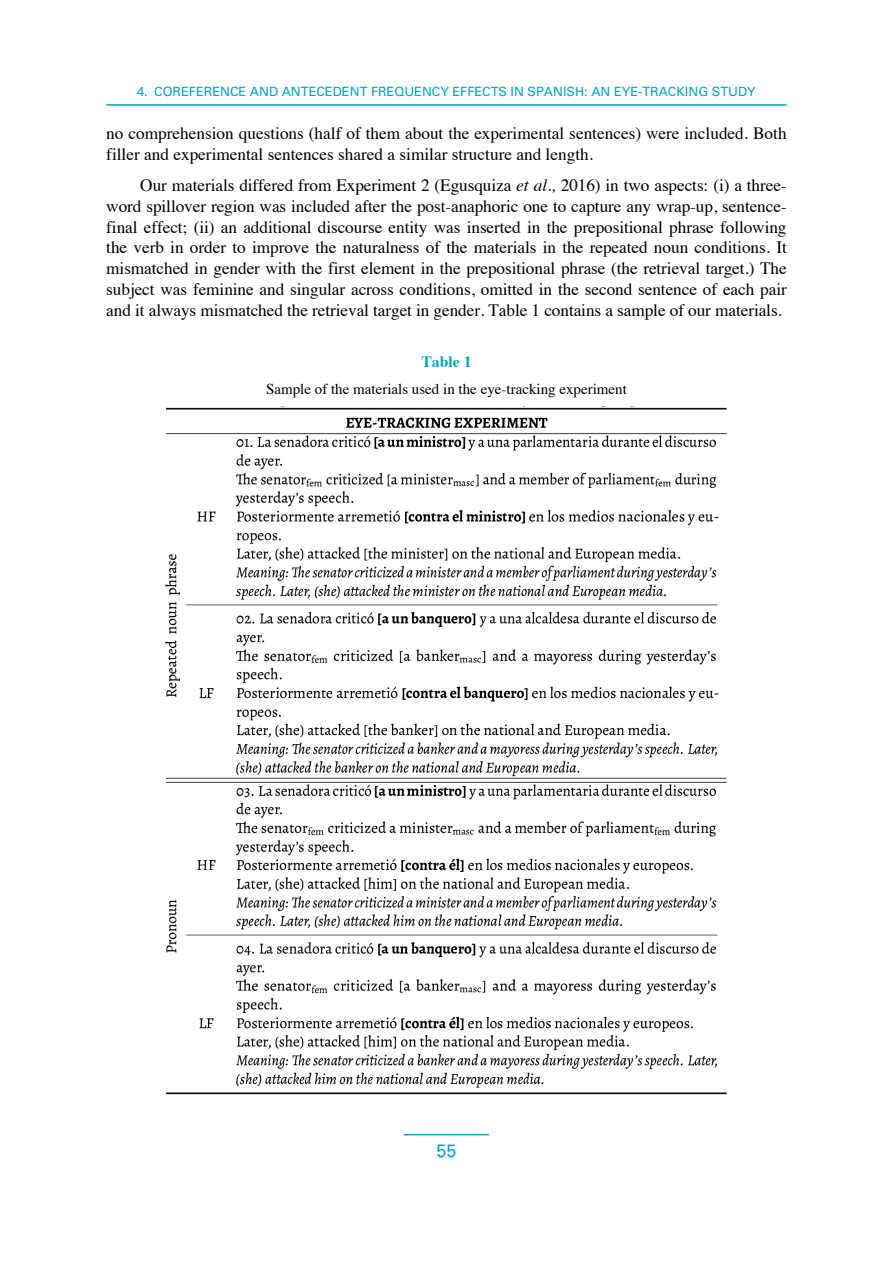
<style>
.page{position:relative;width:893px;height:1263px;background:#fff}
.page>*{position:absolute;margin:0;border:0;box-sizing:border-box;transform-origin:0 0}
.t1{font:18px "Univers LT Std";color:#00a5c4}
.t2{font:17.25px/20.9px "Times";color:#000}
.t3{font:700 15.75px "Times";color:#00a5c4}
.t4{font:15px "Times";color:#000}
.t5{font:12.75px "Univers LT Std";color:#00a5c4}
.s1{font-style:italic}
</style>
<div class="page">
<hr style="left:106px;top:104px;width:681px;height:2px;background:#00a5c4">
<hr style="left:404px;top:1134px;width:85px;height:1px;background:#00a5c4">
<img style="left:165px;top:407px;width:562px;height:688px">
<p class="t5" style="left:137px;top:84px;width:620px">4. COREFERENCE AND ANTECEDENT FREQUENCY EFFECTS IN SPANISH: AN EYE-TRACKING STUDY</p>
<p class="t2" style="left:106px;top:121px;width:682px">no comprehension questions (half of them about the experimental sentences) were included. Both filler and experimental sentences shared a similar structure and length.</p>
<p class="t2" style="left:106px;top:173px;width:682px;text-align:justify;text-indent:34px">Our materials differed from Experiment 2 (Egusquiza <span class="s1">et al.,</span> 2016) in two aspects: (i) a three&shy;word spillover region was included after the post-anaphoric one to capture any wrap-up, sentence&shy;final effect; (ii) an additional discourse entity was inserted in the prepositional phrase following the verb in order to improve the naturalness of the materials in the repeated noun conditions. It mismatched in gender with the first element in the prepositional phrase (the retrieval target.) The subject was feminine and singular across conditions, omitted in the second sentence of each pair and it always mismatched the retrieval target in gender. Table 1 contains a sample of our materials.</p>
<p class="t3" style="left:421px;top:347px;width:52px">Table 1</p>
<p class="t4" style="left:266px;top:375px;width:362px">Sample of the materials used in the eye-tracking experiment</p>
<p class="t1" style="left:436px;top:1139px;width:22px">55</p>
</div>
